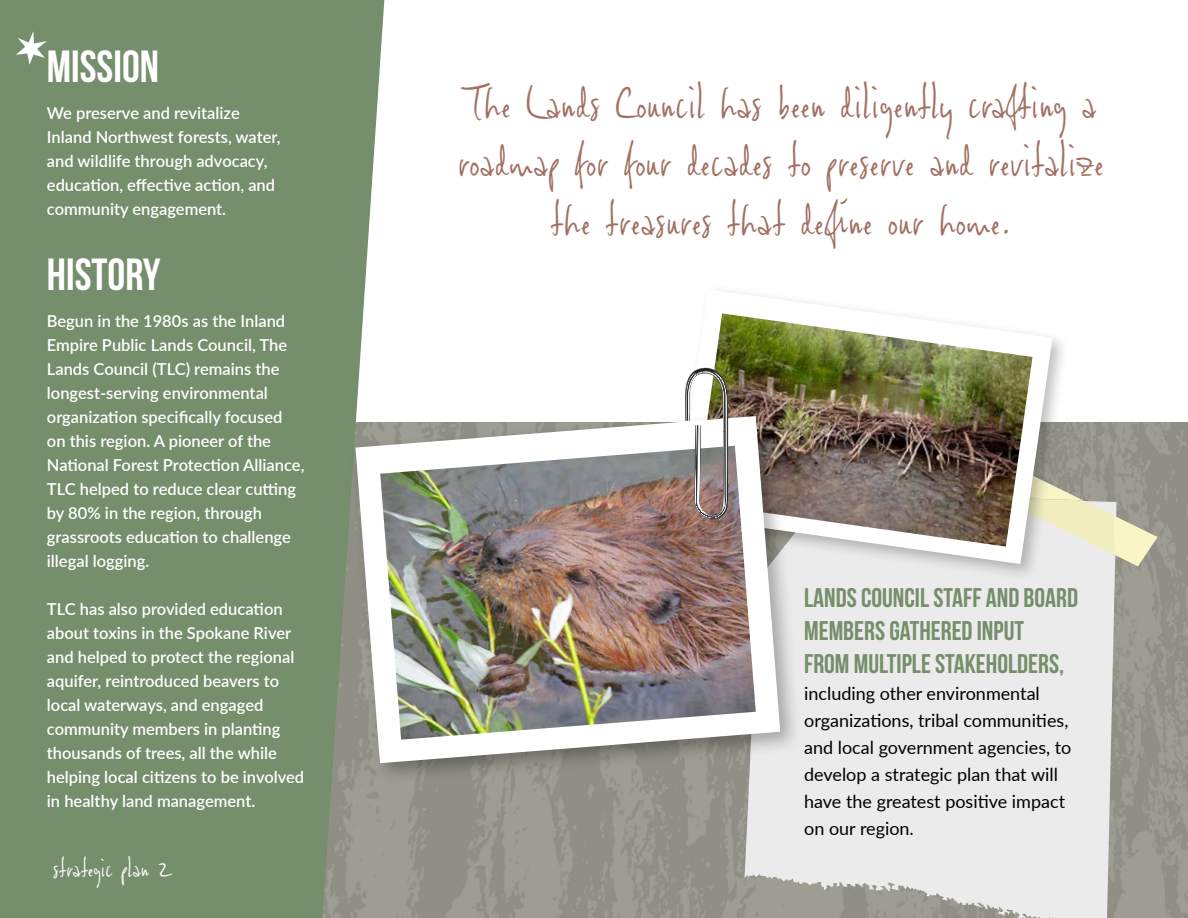
<style>
.page{position:relative;width:1188px;height:918px;background:#fff}
.page>*{position:absolute;margin:0;border:0;box-sizing:border-box;transform-origin:0 0}
.t1{font:48px/58.5px "Viktorie";color:#a27163;text-align:center}
.t2{font:700 45px "Bebas Neue";color:#fff}
.t3{font:700 27px/33px "Bebas Neue";color:#758e6b}
.t4{font:27px "Viktorie";color:#fff}
.t5{font:18px/27px "Lato";color:#000}
.t6{font:600 16.5px/24px "Lato";color:#fff}
</style>
<div class="page">
<img style="left:384px;top:422px;width:804px;height:496px">
<div style="left:0;top:0;width:384px;height:918px;background:#758e6b"></div>
<svg style="left:745px;top:566px;width:372px;height:352px;background:#e3e3e2"></svg>
<svg style="left:1070px;top:476px;width:88px;height:90px;background:#c7c5af"></svg>
<div style="left:671px;top:284px;width:399px;height:298px;background:#000;opacity:.25"></div>
<svg style="left:676px;top:289px;width:377px;height:275px"></svg>
<img style="left:696px;top:313px;width:337px;height:234px">
<div style="left:348px;top:409px;width:454px;height:376px;background:#000;opacity:.3"></div>
<svg style="left:356px;top:416px;width:424px;height:347px"></svg>
<img style="left:380px;top:446px;width:376px;height:294px">
<img style="left:685px;top:368px;width:43px;height:151px">
<svg style="left:16px;top:31px;width:31px;height:34px"></svg>
<h2 class="t2" style="left:47px;top:42px;width:114px">MISSION</h2>
<p class="t6" style="left:47px;top:101px;width:235px">We preserve and revitalize<br>Inland Northwest forests, water, and wildlife through advocacy, education, effective action, and community engagement.</p>
<h2 class="t2" style="left:47px;top:249px;width:115px">HISTORY</h2>
<p class="t6" style="left:47px;top:308px;width:259px">Begun in the 1980s as the Inland<br>Empire Public Lands Council, The<br>Lands Council (TLC) remains the longest-serving environmental organization specifically focused on this region. A pioneer of the<br>National Forest Protection Alliance,<br>TLC helped to reduce clear cutting by 80% in the region, through grassroots education to challenge illegal logging.</p>
<p class="t6" style="left:47px;top:596px;width:259px">TLC has also provided education about toxins in the Spokane River and helped to protect the regional aquifer, reintroduced beavers to local waterways, and engaged community members in planting thousands of trees, all the while helping local citizens to be involved in healthy land management.</p>
<h3 class="t4" style="left:53px;top:850px;width:119px">strategic plan 2</h3>
<h1 class="t1" style="left:458px;top:69px;width:648px">The Lands Council has been diligently crafting a roadmap for four decades to preserve and revitalize the treasures that define our home.</h1>
<h3 class="t3" style="left:804px;top:581px;width:275px">LANDS COUNCIL STAFF AND BOARD<br>MEMBERS GATHERED INPUT<br>FROM MULTIPLE STAKEHOLDERS,</h3>
<p class="t5" style="left:804px;top:679px;width:269px">including other environmental organizations, tribal communities, and local government agencies, to develop a strategic plan that will have the greatest positive impact on our region.</p>
</div>
